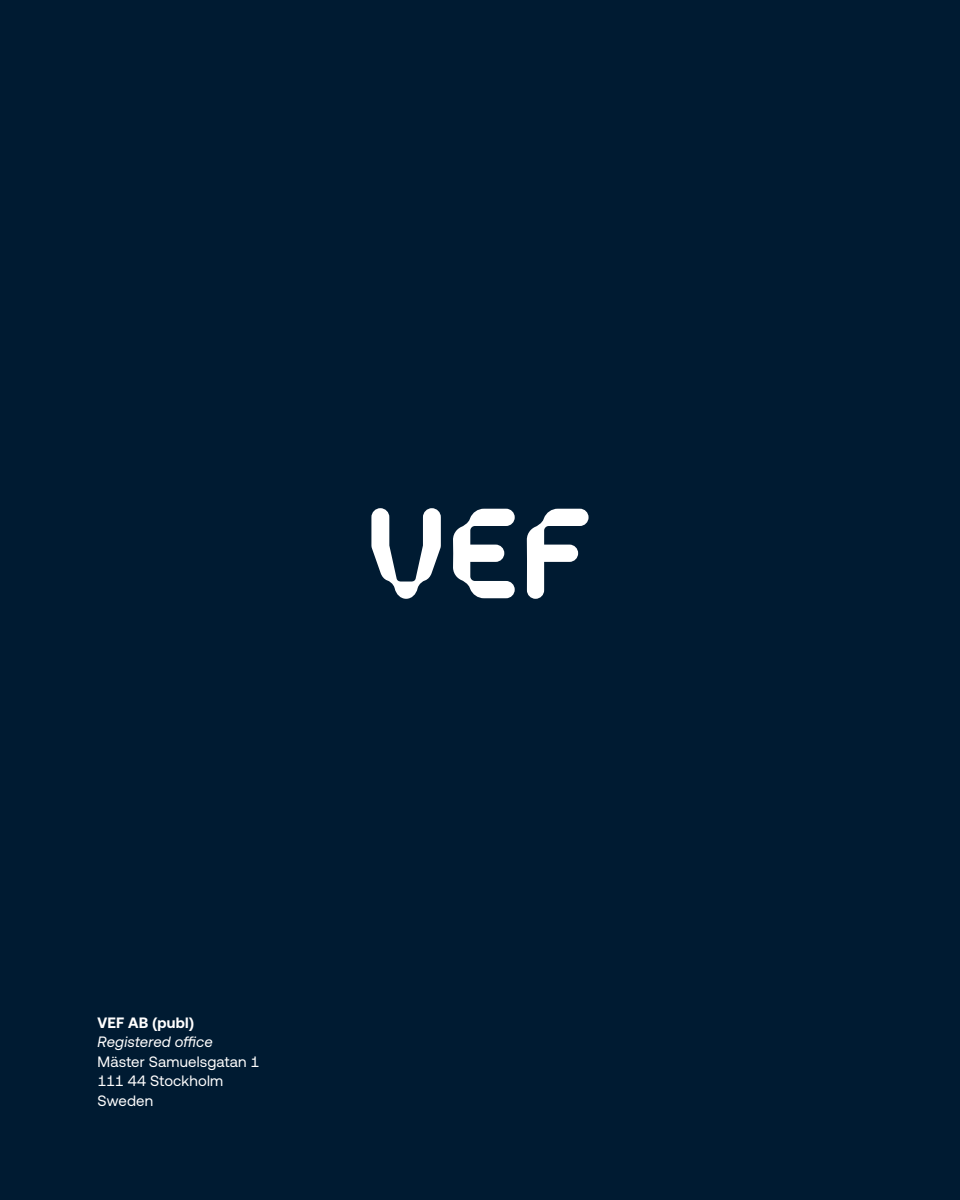
<style>
.page{position:relative;width:960px;height:1200px;background:#001b32}
.page>*{position:absolute;margin:0;border:0;box-sizing:border-box;transform-origin:0 0}
.t1{font:15px/19.5px "Aeonik";letter-spacing:.015em;color:#fff}
.t2{font:italic 15px "Aeonik";letter-spacing:.01em;color:#fff}
.t3{font:700 15px "Aeonik";letter-spacing:.015em;color:#fff}
</style>
<div class="page">
<svg style="left:453px;top:509px;width:62px;height:89px"></svg>
<svg style="left:527px;top:509px;width:62px;height:90px"></svg>
<svg style="left:371px;top:508px;width:70px;height:91px"></svg>
<p class="t3" style="left:98px;top:1014px;width:98px">VEF AB (publ)</p>
<p class="t2" style="left:98px;top:1034px;width:117px">Registered office</p>
<p class="t1" style="left:98px;top:1052px;width:164px">Mäster Samuelsgatan 1<br>111 44 Stockholm<br>Sweden</p>
</div>
